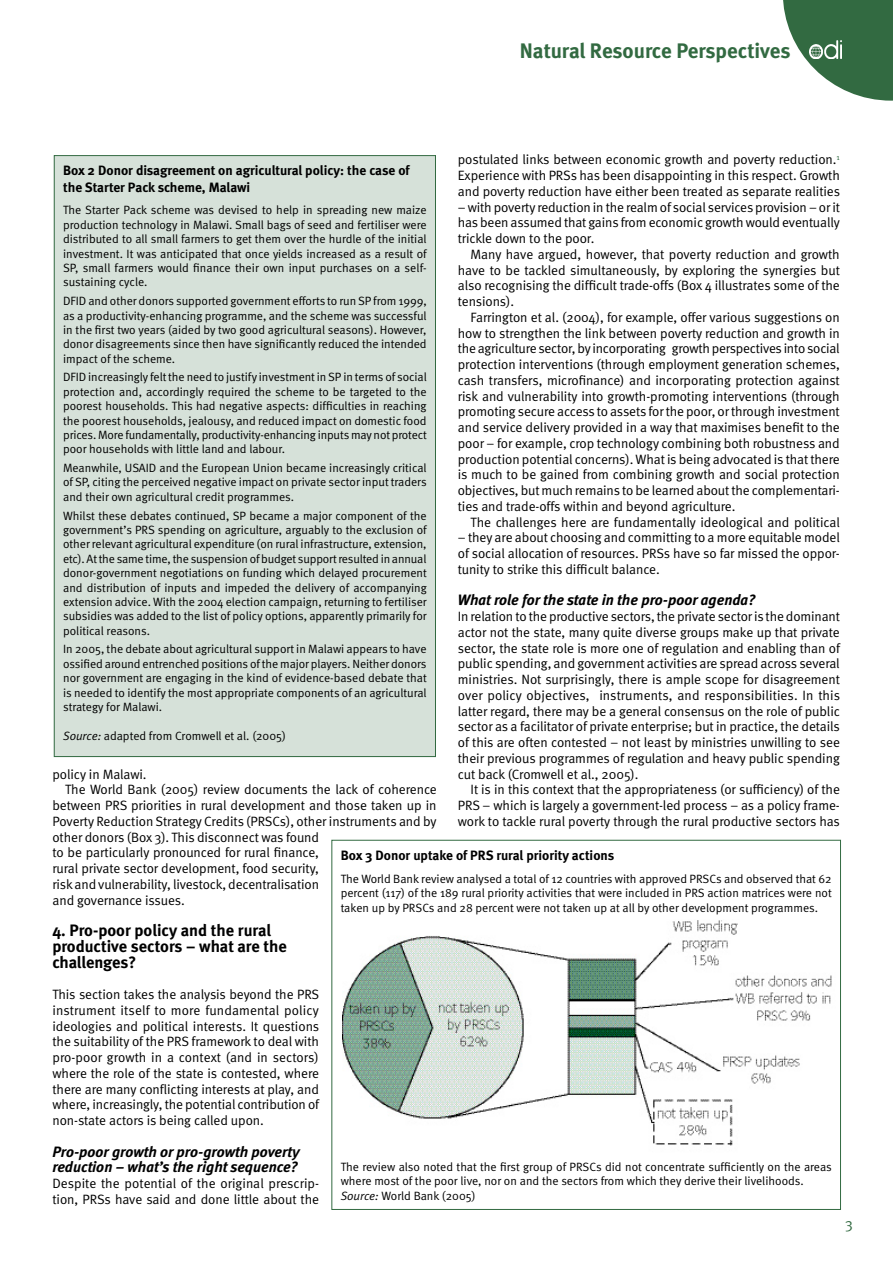
<style>
.page{position:relative;width:893px;height:1263px;background:#fff}
.page>*{position:absolute;margin:0;border:0;box-sizing:border-box;transform-origin:0 0}
._9c_header_left{font:700 21px "Meta";letter-spacing:-.005em;color:#326a41}
._6_nrp_heading_1{font:700 16.5px/15.8px "Meta";color:#000}
._6b_nrp_heading_2{font:italic 700 15px/15.8px "Meta";color:#000}
.t1{font:15px "Meta Normal Expert";color:#326a41}
._7b_nrp_text_indented_1st_line{font:13.5px/15.8px "Meta Normal";letter-spacing:-.005em;color:#000;text-align:justify}
._7a_nrp_text_1st_para{font:13.5px/15.8px "Meta Normal";letter-spacing:-.005em;color:#000;text-align:justify}
._5a_nrp_box_head{font:700 13.5px/16.2px "Meta";color:#000}
._5d_nrp_box_txt_space{font:12px/14.4px "Meta Normal";color:#000;text-align:justify}
._5c_nrp_box_txt{font:12px/14.4px "Meta Normal";color:#000;text-align:justify}
.s1{font-style:italic}
</style>
<div class="page">
<svg style="left:783px;top:0;width:110px;height:101px"></svg>
<svg style="left:809px;top:40px;width:33px;height:19px"></svg>
<img style="left:809px;top:41px;width:33px;height:17px">
<div style="left:54px;top:156px;width:381px;height:600px;background:#d6e1d9"></div>
<img style="left:343px;top:920px;width:489px;height:226px">
<p class="_9c_header_left" style="left:520px;top:38px;width:272px">Natural Resource Perspectives</p>
<p class="_7a_nrp_text_1st_para" style="left:458px;top:152px;width:384px">postulated links between economic growth and poverty reduction.<sup>1<br></sup>Experience with PRSs has been disappointing in this respect. Growth and poverty reduction have either been treated as separate realities</p>
<p class="_7a_nrp_text_1st_para" style="left:458px;top:199px;width:384px">– with poverty reduction in the realm of social services provision – or it has been assumed that gains from economic growth would eventually trickle down to the poor.</p>
<p class="_7b_nrp_text_indented_1st_line" style="left:458px;top:246px;width:384px;text-indent:13px">Many have argued, however, that poverty reduction and growth have to be tackled simultaneously, by exploring the synergies but also recognising the difficult trade-offs (Box 4 illustrates some of the tensions).</p>
<p class="_7b_nrp_text_indented_1st_line" style="left:458px;top:309px;width:384px;text-indent:13px">Farrington et al. (2004), for example, offer various suggestions on how to strengthen the link between poverty reduction and growth in the agriculture sector, by incorporating growth perspectives into social protection interventions (through employment generation schemes, cash transfers, microfinance) and incorporating protection against risk and vulnerability into growth-promoting interventions (through promoting secure access to assets for the poor, or through investment and service delivery provided in a way that maximises benefit to the poor – for example, crop technology combining both robustness and production potential concerns). What is being advocated is that there is much to be gained from combining growth and social protection objectives, but much remains to be learned about the complementari&shy;ties and trade-offs within and beyond agriculture.</p>
<p class="_7b_nrp_text_indented_1st_line" style="left:471px;top:514px;width:371px">The challenges here are fundamentally ideological and political</p>
<p class="_7b_nrp_text_indented_1st_line" style="left:458px;top:530px;width:384px">– they are about choosing and committing to a more equitable model of social allocation of resources. PRSs have so far missed the oppor&shy;tunity to strike this difficult balance.</p>
<p class="_6b_nrp_heading_2" style="left:458px;top:592px;width:299px">What role for the state in the pro-poor agenda?</p>
<p class="_7a_nrp_text_1st_para" style="left:458px;top:608px;width:384px">In relation to the productive sectors, the private sector is the dominant actor not the state, many quite diverse groups make up that private sector, the state role is more one of regulation and enabling than of public spending, and government activities are spread across several ministries. Not surprisingly, there is ample scope for disagreement over policy objectives, instruments, and responsibilities. In this latter regard, there may be a general consensus on the role of public sector as a facilitator of private enterprise; but in practice, the details of this are often contested – not least by ministries unwilling to see their previous programmes of regulation and heavy public spending cut back (Cromwell et al., 2005).</p>
<p class="_7b_nrp_text_indented_1st_line" style="left:458px;top:782px;width:384px;text-indent:13px">It is in this context that the appropriateness (or sufficiency) of the PRS – which is largely a government-led process – as a policy frame&shy;work to tackle rural poverty through the rural productive sectors has</p>
<p class="_5a_nrp_box_head" style="left:341px;top:847px;width:275px">Box 3 Donor uptake of PRS rural priority actions</p>
<p class="_5c_nrp_box_txt" style="left:341px;top:871px;width:492px">The World Bank review analysed a total of 12 countries with approved PRSCs and observed that 62 percent (117) of the 189 rural priority activities that were included in PRS action matrices were not taken up by PRSCs and 28 percent were not taken up at all by other development programmes.</p>
<p class="_5a_nrp_box_head" style="left:63px;top:162px;width:348px">Box 2 Donor disagreement on agricultural policy: the case of the Starter Pack scheme, Malawi</p>
<p class="_5d_nrp_box_txt_space" style="left:63px;top:203px;width:365px">The Starter Pack scheme was devised to help in spreading new maize production technology in Malawi. Small bags of seed and fertiliser were distributed to all small farmers to get them over the hurdle of the initial investment. It was anticipated that once yields increased as a result of SP, small farmers would finance their own input purchases on a self&shy;sustaining cycle.</p>
<p class="_5d_nrp_box_txt_space" style="left:63px;top:294px;width:365px">DFID and other donors supported government efforts to run SP from 1999, as a productivity-enhancing programme, and the scheme was successful in the first two years (aided by two good agricultural seasons). However, donor disagreements since then have significantly reduced the intended impact of the scheme.</p>
<p class="_5d_nrp_box_txt_space" style="left:63px;top:370px;width:365px">DFID increasingly felt the need to justify investment in SP in terms of social protection and, accordingly required the scheme to be targeted to the poorest households. This had negative aspects: difficulties in reaching the poorest households, jealousy, and reduced impact on domestic food prices. More fundamentally, productivity-enhancing inputs may not protect poor households with little land and labour.</p>
<p class="_5d_nrp_box_txt_space" style="left:63px;top:460px;width:365px">Meanwhile, USAID and the European Union became increasingly critical of SP, citing the perceived negative impact on private sector input traders and their own agricultural credit programmes.</p>
<p class="_5d_nrp_box_txt_space" style="left:63px;top:508px;width:365px">Whilst these debates continued, SP became a major component of the government’s PRS spending on agriculture, arguably to the exclusion of other relevant agricultural expenditure (on rural infrastructure, extension, etc). At the same time, the suspension of budget support resulted in annual donor-government negotiations on funding which delayed procurement and distribution of inputs and impeded the delivery of accompanying extension advice. With the 2004 election campaign, returning to fertiliser subsidies was added to the list of policy options, apparently primarily for political reasons.</p>
<p class="_5d_nrp_box_txt_space" style="left:63px;top:642px;width:365px">In 2005, the debate about agricultural support in Malawi appears to have ossified around entrenched positions of the major players. Neither donors nor government are engaging in the kind of evidence-based debate that is needed to identify the most appropriate components of an agricultural strategy for Malawi.</p>
<p class="_5c_nrp_box_txt" style="left:63px;top:729px;width:224px"><span class="s1">Source:</span> adapted from Cromwell et al. (2005)</p>
<p class="_7b_nrp_text_indented_1st_line" style="left:52px;top:766px;width:96px">policy in Malawi.</p>
<p class="_7b_nrp_text_indented_1st_line" style="left:52px;top:782px;width:386px;text-align:left;text-indent:13px">The World Bank (2005) review documents the lack of coherence between PRS priorities in rural development and those taken up in Poverty Reduction Strategy Credits (PRSCs), other instruments and by other donors (Box 3). This disconnect was found<br>to be particularly pronounced for rural finance,<br>rural private sector development, food security,<br>risk and vulnerability, livestock, decentralisation<br>and governance issues.</p>
<p class="_6_nrp_heading_1" style="left:52px;top:922px;width:236px">4. Pro-poor policy and the rural productive sectors – what are the challenges?</p>
<p class="_7a_nrp_text_1st_para" style="left:52px;top:986px;width:268px">This section takes the analysis beyond the PRS instrument itself to more fundamental policy ideologies and political interests. It questions the suitability of the PRS framework to deal with pro-poor growth in a context (and in sectors) where the role of the state is contested, where there are many conflicting interests at play, and where, increasingly, the potential contribution of non-state actors is being called upon.</p>
<p class="_6b_nrp_heading_2" style="left:52px;top:1143px;width:249px">Pro-poor growth or pro-growth poverty reduction – what’s the right sequence?</p>
<p class="_7a_nrp_text_1st_para" style="left:52px;top:1175px;width:268px">Despite the potential of the original prescrip&shy;tion, PRSs have said and done little about the</p>
<p class="_5c_nrp_box_txt" style="left:341px;top:1159px;width:492px">The review also noted that the first group of PRSCs did not concentrate sufficiently on the areas where most of the poor live, nor on and the sectors from which they derive their livelihoods.</p>
<p class="_5c_nrp_box_txt" style="left:341px;top:1188px;width:136px"><span class="s1">Source:</span> World Bank (2005)</p>
<p class="t1" style="left:845px;top:1218px;width:9px">3</p>
</div>
